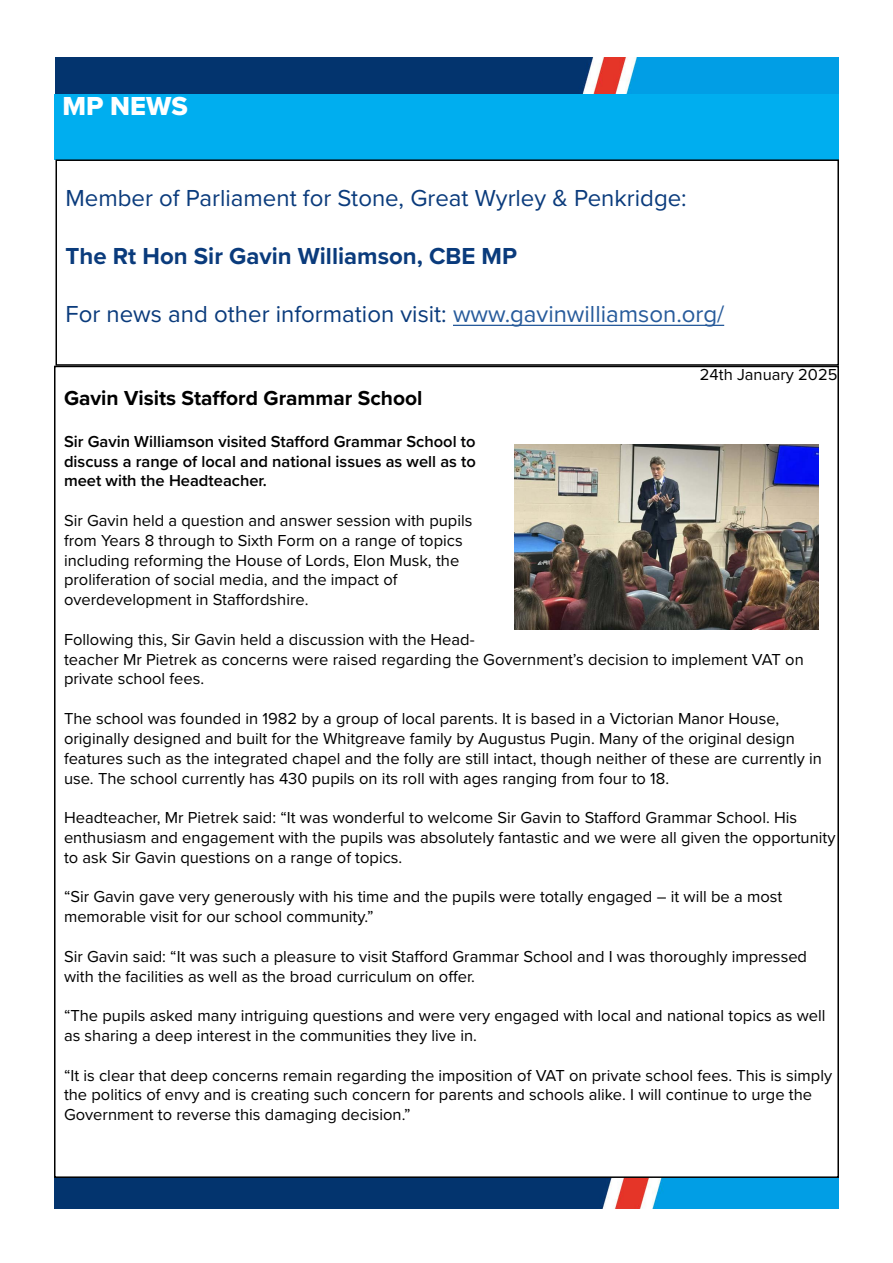
<style>
.page{position:relative;width:893px;height:1263px;background:#fff}
.page>*{position:absolute;margin:0;border:0;box-sizing:border-box;transform-origin:0 0}
.t1{font:27px "Proxima Nova Extrabld";color:#fff}
.t2{font:24px "Proxima Nova";color:#0a3b7c}
.t3{font:700 24px "Proxima Nova";color:#0a3b7c}
.t4{font:700 21px "Proxima Nova";color:#000}
.t5{font:16.5px/19.8px "Proxima Nova";color:#000}
.t6{font:600 16.5px/19.8px "Proxima Nova";color:#000;text-align:justify}
.s1{color:#275b9b}
</style>
<div class="page">
<img style="left:56px;top:57px;width:783px;height:37px">
<img style="left:54px;top:1178px;width:784px;height:31px">
<div style="left:54px;top:94px;width:785px;height:65px;background:#00aeef"></div>
<hr style="left:453px;top:325px;width:271px;height:1px;background:#275b9b">
<div style="left:56px;top:159px;width:783px;height:207px;border:2px solid #000"></div>
<img style="left:514px;top:444px;width:304px;height:185px">
<h1 class="t1" style="left:62px;top:86px;width:127px">MP NEWS</h1>
<h2 class="t2" style="left:66px;top:180px;width:623px">Member of Parliament for Stone, Great Wyrley &amp; Penkridge:</h2>
<h2 class="t3" style="left:66px;top:238px;width:453px">The Rt Hon Sir Gavin Williamson, CBE MP</h2>
<h2 class="t2" style="left:66px;top:296px;width:660px">For news and other information visit: <span class="s1">www.gavinwilliamson.org/</span></h2>
<p class="t5" style="left:700px;top:364px;width:139px">24th January 2025</p>
<p class="t4" style="left:64px;top:383px;width:360px">Gavin Visits Stafford Grammar School</p>
<p class="t6" style="left:64px;top:431px;width:413px">Sir Gavin Williamson visited Stafford Grammar School to discuss a range of local and national issues as well as to meet with the Headteacher.</p>
<p class="t5" style="left:64px;top:510px;width:410px">Sir Gavin held a question and answer session with pupils from Years 8 through to Sixth Form on a range of topics including reforming the House of Lords, Elon Musk, the proliferation of social media, and the impact of overdevelopment in Staffordshire.</p>
<p class="t5" style="left:64px;top:629px;width:741px">Following this, Sir Gavin held a discussion with the Head-<br>teacher Mr Pietrek as concerns were raised regarding the Government’s decision to implement VAT on private school fees.</p>
<p class="t5" style="left:64px;top:708px;width:759px">The school was founded in 1982 by a group of local parents. It is based in a Victorian Manor House, originally designed and built for the Whitgreave family by Augustus Pugin. Many of the original design features such as the integrated chapel and the folly are still intact, though neither of these are currently in use. The school currently has 430 pupils on its roll with ages ranging from four to 18.</p>
<p class="t5" style="left:64px;top:807px;width:773px">Headteacher, Mr Pietrek said: “It was wonderful to welcome Sir Gavin to Stafford Grammar School. His enthusiasm and engagement with the pupils was absolutely fantastic and we were all given the opportunity to ask Sir Gavin questions on a range of topics.</p>
<p class="t5" style="left:64px;top:886px;width:720px">“Sir Gavin gave very generously with his time and the pupils were totally engaged – it will be a most memorable visit for our school community.”</p>
<p class="t5" style="left:64px;top:945px;width:745px">Sir Gavin said: “It was such a pleasure to visit Stafford Grammar School and I was thoroughly impressed with the facilities as well as the broad curriculum on offer.</p>
<p class="t5" style="left:64px;top:1005px;width:763px">“The pupils asked many intriguing questions and were very engaged with local and national topics as well as sharing a deep interest in the communities they live in.</p>
<p class="t5" style="left:64px;top:1064px;width:770px">“It is clear that deep concerns remain regarding the imposition of VAT on private school fees. This is simply the politics of envy and is creating such concern for parents and schools alike. I will continue to urge the<br>Government to reverse this damaging decision.”</p>
</div>
